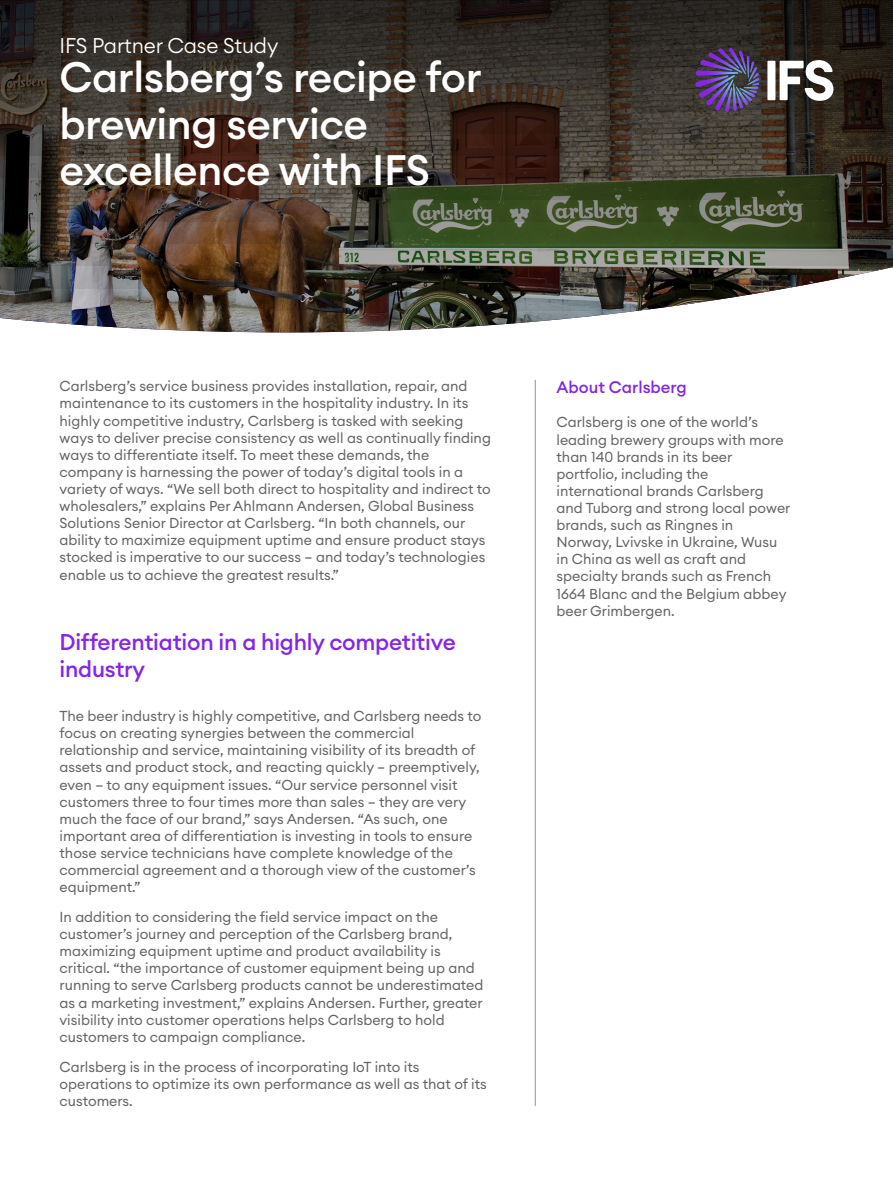
<style>
.page{position:relative;width:893px;height:1191px;background:#fff}
.page>*{position:absolute;margin:0;border:0;box-sizing:border-box;transform-origin:0 0}
.Main_title_white{font:500 42px/46.2px "Euclid Circular A";letter-spacing:-.01em;color:#fff}
.intro_copy_white{font:500 22.5px/27px "Euclid Circular A";letter-spacing:-.01em;color:#8526e3}
.Main_title_white-2{font:300 21px "Euclid Circular A";letter-spacing:-.01em;color:#fff}
.copy{font:500 16.5px "Euclid Circular A";color:#8526e3}
.copy-2{font:14.25px/17.1px "Euclid Circular A";color:#656565}
</style>
<div class="page">
<img style="left:0;top:0;width:893px;height:332px">
<svg style="left:767px;top:60px;width:66px;height:41px"></svg>
<svg style="left:695px;top:48px;width:65px;height:63px;background:#534172"></svg>
<hr style="left:535px;top:380px;width:1px;height:726px;background:#919191">
<p class="Main_title_white-2" style="left:60px;top:32px;width:220px">IFS Partner Case Study</p>
<p class="Main_title_white" style="left:60px;top:54px;width:424px">Carlsberg’s recipe for brewing service excellence with IFS</p>
<p class="copy-2" style="left:60px;top:377px;width:433px">Carlsberg’s service business provides installation, repair, and maintenance to its customers in the hospitality industry. In its highly competitive industry, Carlsberg is tasked with seeking ways to deliver precise consistency as well as continually finding ways to differentiate itself. To meet these demands, the company is harnessing the power of today’s digital tools in a variety of ways. “We sell both direct to hospitality and indirect to wholesalers,” explains Per Ahlmann Andersen, Global Business Solutions Senior Director at Carlsberg. “In both channels, our ability to maximize equipment uptime and ensure product stays stocked is imperative to our success – and today’s technologies enable us to achieve the greatest results.”</p>
<p class="intro_copy_white" style="left:60px;top:629px;width:398px">Differentiation in a highly competitive industry</p>
<p class="copy-2" style="left:60px;top:707px;width:423px">The beer industry is highly competitive, and Carlsberg needs to focus on creating synergies between the commercial relationship and service, maintaining visibility of its breadth of assets and product stock, and reacting quickly – preemptively, even – to any equipment issues. “Our service personnel visit customers three to four times more than sales – they are very much the face of our brand,” says Andersen. “As such, one important area of differentiation is investing in tools to ensure those service technicians have complete knowledge of the commercial agreement and a thorough view of the customer’s equipment.”</p>
<p class="copy-2" style="left:60px;top:908px;width:425px">In addition to considering the field service impact on the customer’s journey and perception of the Carlsberg brand, maximizing equipment uptime and product availability is critical. “the importance of customer equipment being up and running to serve Carlsberg products cannot be underestimated as a marketing investment,” explains Andersen. Further, greater visibility into customer operations helps Carlsberg to hold customers to campaign compliance.</p>
<p class="copy-2" style="left:60px;top:1057px;width:429px">Carlsberg is in the process of incorporating IoT into its operations to optimize its own performance as well as that of its customers.</p>
<p class="copy" style="left:556px;top:377px;width:132px">About Carlsberg</p>
<p class="copy-2" style="left:556px;top:414px;width:235px">Carlsberg is one of the world’s leading brewery groups with more than 140 brands in its beer portfolio, including the international brands Carlsberg and Tuborg and strong local power brands, such as Ringnes in<br>Norway, Lvivske in Ukraine, Wusu in China as well as craft and specialty brands such as French<br>1664 Blanc and the Belgium abbey beer Grimbergen.</p>
</div>
